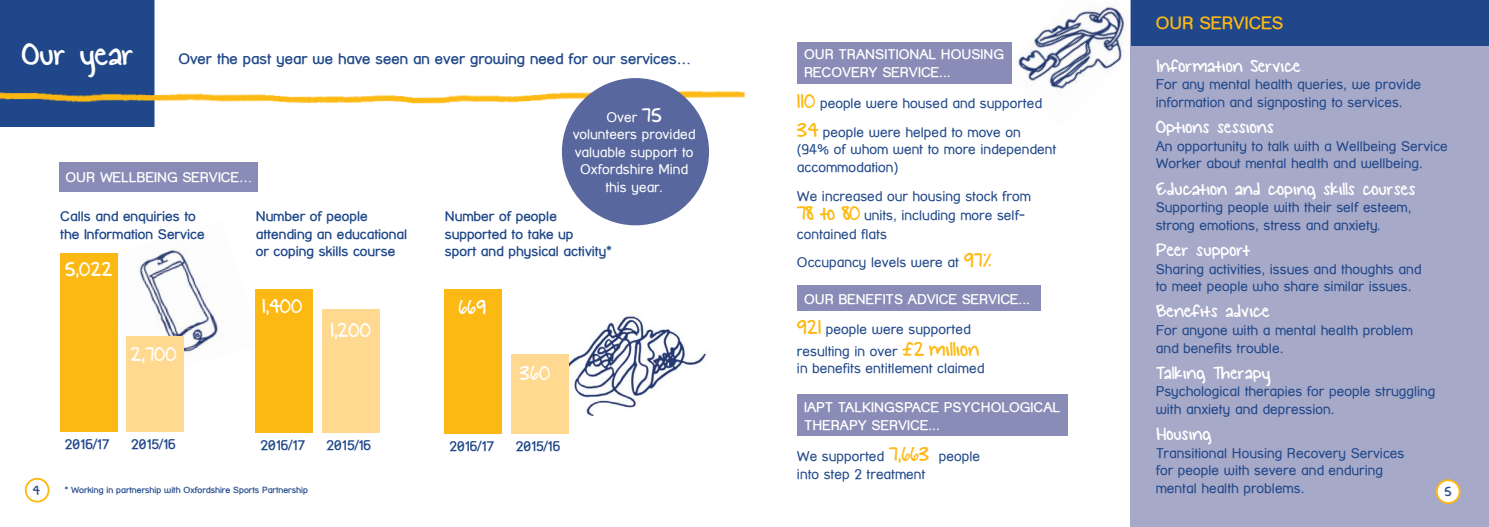
<style>
.page{position:relative;width:1489px;height:527px;background:#fff}
.page>*{position:absolute;margin:0;border:0;box-sizing:border-box;transform-origin:0 0}
.t1{font:35px "KG Small Town Southern Girl";color:#fff}
.t2{font:22.5px "KG Small Town Southern Girl";color:#fff}
.t3{font:20px "KG Small Town Southern Girl";color:#fff}
.t4{font:700 17.5px "Street Corner";color:#fdb913}
.t5{font:700 15px "Street Corner";color:#1f4789}
.t6{font:15px "KG Small Town Southern Girl";color:#1f4789}
.t7{font:13.75px/17.5px "Street Corner";color:#1f4789}
.t8{font:700 13.75px/17.5px "Street Corner";color:#1f4789}
.t9{font:700 13.75px/17.5px "Street Corner";color:#fff}
.t10{font:13.75px/17.5px "Street Corner";color:#fff;text-align:center}
.t11{font:700 8.75px "Street Corner";color:#1f4789}
.s1{font-family:"KG Small Town Southern Girl";font-size:22.5px;color:#fdb913}
.s2{font-family:"KG Small Town Southern Girl";font-size:22.5px;color:#fff}
.s3{font-family:"KG Small Town Southern Girl";font-size:22.5px}
</style>
<div class="page">
<img style="left:1000px;top:5px;width:125px;height:85px">
<div style="left:797px;top:394px;width:270px;height:41px;background:#888cb6"></div>
<div style="left:797px;top:285px;width:243px;height:25px;background:#888cb6"></div>
<div style="left:797px;top:42px;width:214px;height:41px;background:#888cb6"></div>
<div style="left:1130px;top:0;width:358px;height:526px;background:#a7a9c8"></div>
<img style="left:99px;top:249px;width:120px;height:103px">
<img style="left:541px;top:316px;width:165px;height:118px">
<div style="left:1436px;top:479px;width:23px;height:23px;background:#fff;border-radius:50%"></div>
<div style="left:1435px;top:479px;width:25px;height:24px;border:2px solid #fdb913;border-radius:50%"></div>
<div style="left:25px;top:477px;width:25px;height:25px;border:2px solid #fdb913;border-radius:50%"></div>
<div style="left:0;top:0;width:154px;height:47px;background:#1f4789"></div>
<img style="left:0;top:47px;width:744px;height:94px">
<div style="left:0;top:127px;width:161px;height:29px;background:#fff"></div>
<div style="left:60px;top:254px;width:58px;height:177px;background:#fdb913"></div>
<div style="left:126px;top:336px;width:58px;height:95px;background:#ffd990"></div>
<div style="left:255px;top:289px;width:58px;height:143px;background:#fdb913"></div>
<div style="left:322px;top:309px;width:58px;height:123px;background:#ffd990"></div>
<div style="left:444px;top:289px;width:58px;height:144px;background:#fdb913"></div>
<div style="left:511px;top:354px;width:58px;height:79px;background:#ffd990"></div>
<div style="left:60px;top:161px;width:198px;height:30px;background:#888cb6"></div>
<div style="left:562px;top:78px;width:147px;height:147px;background:#58679d;border-radius:50%"></div>
<div style="left:1131px;top:0;width:357px;height:45px;background:#1f4789"></div>
<p class="t4" style="left:1155px;top:13px;width:14px">OUR</p>
<p class="t4" style="left:1199px;top:13px;width:11px">SERVI</p>
<p class="t4" style="left:1248px;top:13px;width:25px">CES</p>
<h3 class="t3" style="left:1155px;top:55px;width:146px">Information Service</h3>
<p class="t7" style="left:1155px;top:75px;width:267px">For any mental health queries, we provide information and signposting to services.</p>
<h3 class="t3" style="left:1155px;top:116px;width:119px">Options sessions</h3>
<p class="t7" style="left:1155px;top:137px;width:293px">An opportunity to talk with a Wellbeing Service<br>Worker about mental health and wellbeing.</p>
<h3 class="t3" style="left:1155px;top:177px;width:261px">Education and coping skills courses</h3>
<p class="t7" style="left:1155px;top:198px;width:257px">Supporting people with their self esteem, strong emotions, stress and anxiety.</p>
<h3 class="t3" style="left:1155px;top:239px;width:96px">Peer support</h3>
<p class="t7" style="left:1155px;top:260px;width:267px">Sharing activities, issues and thoughts and to meet people who share similar issues.</p>
<h3 class="t3" style="left:1155px;top:300px;width:115px">Benefits advice</h3>
<p class="t7" style="left:1155px;top:321px;width:259px">For anyone with a mental health problem and benefits trouble.</p>
<h3 class="t3" style="left:1155px;top:362px;width:116px">Talking Therapy</h3>
<p class="t7" style="left:1155px;top:382px;width:281px">Psychological therapies for people struggling with anxiety and depression.</p>
<h3 class="t3" style="left:1155px;top:423px;width:57px">Housing</h3>
<p class="t7" style="left:1155px;top:444px;width:250px">Transitional Housing Recovery Services for people with severe and enduring</p>
<h1 class="t1" style="left:22px;top:35px;width:114px">Our year</h1>
<p class="t9" style="left:804px;top:46px;width:201px">our transitional Housing recovery service...</p>
<p class="t7" style="left:797px;top:89px;width:246px;line-height:28.1px"><span class="s1">110</span> people were housed and supported<br><span class="s1">34</span> people were helped to move on</p>
<p class="t7" style="left:797px;top:140px;width:261px">(94% of whom went to more independent accommodation)</p>
<p class="t7" style="left:797px;top:187px;width:235px;line-height:18.8px">We increased our housing stock from<br><span class="s1">78 to 80</span> units, including more self&shy;contained flats</p>
<p class="t7" style="left:797px;top:253px;width:197px">Occupancy levels were at <span class="s1">97%</span></p>
<p class="t9" style="left:804px;top:290px;width:227px">our Benefits advice service...</p>
<p class="t7" style="left:797px;top:318px;width:184px;line-height:21.5px"><span class="s1">921</span> people were supported resulting in over <span class="s1">£2</span><span class="s2">i</span><span class="s1">million</span></p>
<p class="t7" style="left:797px;top:359px;width:189px">in benefits entitlement claimed</p>
<p class="t9" style="left:804px;top:398px;width:101px">IAPT TalkingSpac</p>
<p class="t5" style="left:178px;top:50px;width:514px">Over the past year we have seen an ever growing need for our services…</p>
<p class="t10" style="left:572px;top:108px;width:124px">Over <span class="s3">75 </span>volunteers provided valuable support to<br>Oxfordshire Mind this year.</p>
<p class="t9" style="left:66px;top:168px;width:188px">our wellbeing service…</p>
<p class="t8" style="left:60px;top:207px;width:146px">Calls and enquiries to the Information Service</p>
<p class="t8" style="left:256px;top:207px;width:153px">Number of people attending an educational or coping skills course</p>
<p class="t8" style="left:445px;top:207px;width:168px">Number of people supported to take up<br>sport and physical activity*</p>
<h2 class="t2" style="left:65px;top:256px;width:49px">5,022</h2>
<h2 class="t2" style="left:262px;top:293px;width:42px">1,400</h2>
<h2 class="t2" style="left:458px;top:294px;width:29px">669</h2>
<h2 class="t2" style="left:330px;top:318px;width:42px">1,200</h2>
<h2 class="t2" style="left:131px;top:342px;width:48px">2,700</h2>
<h2 class="t2" style="left:519px;top:361px;width:32px">360</h2>
<p class="t9" style="left:804px;top:398px;width:258px;text-indent:127px">e psych ological therapy service...</p>
<p class="t7" style="left:797px;top:447px;width:185px">We supported <span class="s1">7,663</span> people into step 2 treatment</p>
<p class="t8" style="left:65px;top:435px;width:46px">2016/17</p>
<p class="t8" style="left:131px;top:435px;width:46px">2015/16</p>
<p class="t8" style="left:260px;top:436px;width:46px">2016/17</p>
<p class="t8" style="left:326px;top:436px;width:46px">2015/16</p>
<p class="t8" style="left:449px;top:437px;width:46px">2016/17</p>
<p class="t8" style="left:515px;top:437px;width:46px">2015/16</p>
<p class="t11" style="left:65px;top:484px;width:245px">* Working in partnership with Oxfordshire Sports Partnership</p>
<p class="t7" style="left:1155px;top:479px;width:150px">mental health problems.</p>
<p class="t6" style="left:33px;top:481px;width:9px">4</p>
<p class="t6" style="left:1444px;top:482px;width:9px">5</p>
</div>
